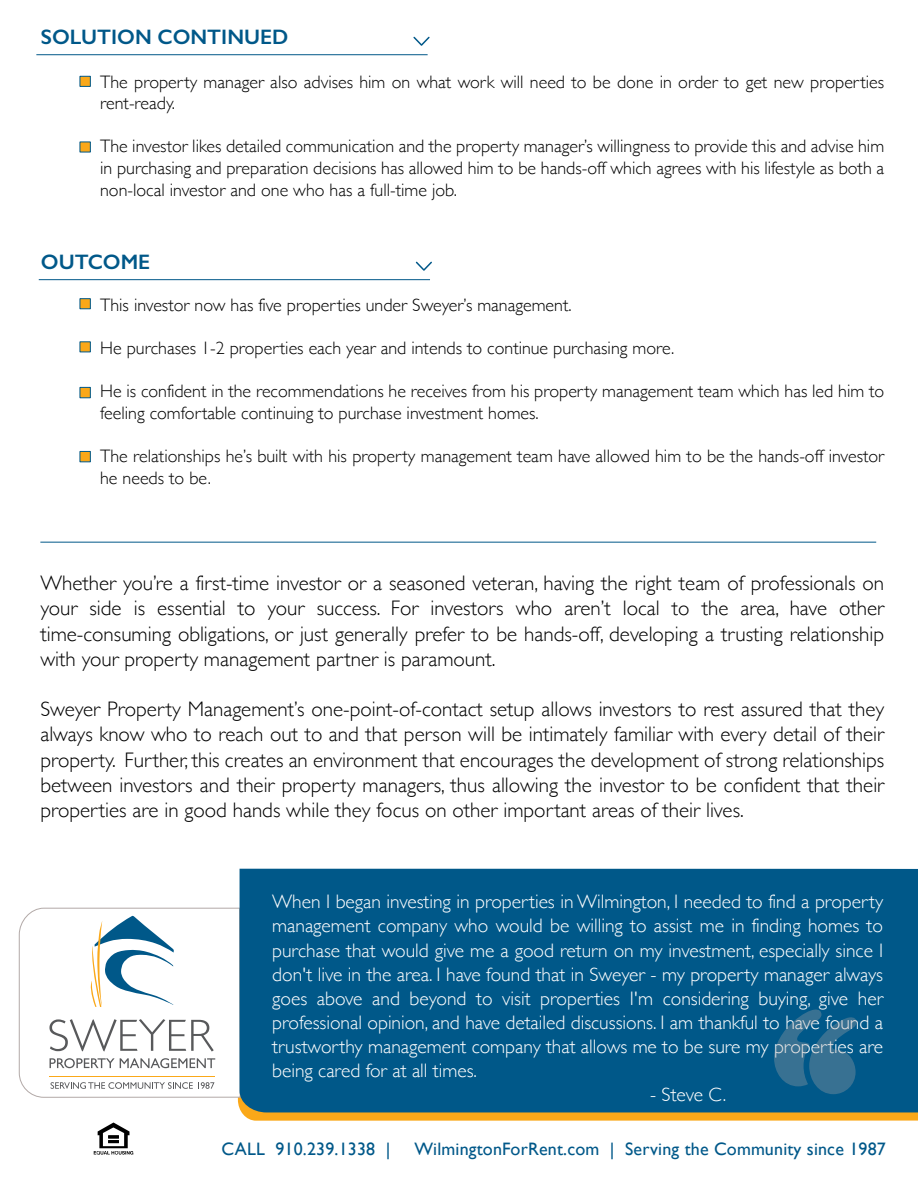
<style>
.page{position:relative;width:918px;height:1188px;background:#fff}
.page>*{position:absolute;margin:0;border:0;box-sizing:border-box;transform-origin:0 0}
.t1{font:300 21px/25.2px "Gill Sans";color:#000;text-align:justify}
.t2{font:600 21px "Gill Sans";color:#005889}
.t3{font:300 19.5px/24px "Gill Sans";color:#fff;text-align:justify}
.t4{font:300 18px/21.6px "Gill Sans";color:#000}
.t5{font:18px "Gill Sans";letter-spacing:.01em;color:#005889}
</style>
<div class="page">
<svg style="left:94px;top:1123px;width:39px;height:32px"></svg>
<svg style="left:238px;top:1098px;width:680px;height:23px;background:#eda82b"></svg>
<svg style="left:19px;top:907px;width:221px;height:191px"></svg>
<div style="left:240px;top:869px;width:678px;height:243px;background:#005889"></div>
<svg style="left:774px;top:1010px;width:83px;height:84px;background:#21668e"></svg>
<hr style="left:39px;top:279px;width:391px;height:1px;background:#005889">
<svg style="left:415px;top:261px;width:17px;height:10px"></svg>
<div style="left:80px;top:76px;width:11px;height:11px;background:#faa819;border:1px solid #005889"></div>
<div style="left:80px;top:142px;width:11px;height:10px;background:#faa819;border:1px solid #005889"></div>
<hr style="left:40px;top:542px;width:836px;height:1px;background:#005889">
<hr style="left:36px;top:54px;width:392px;height:1px;background:#005889">
<svg style="left:413px;top:36px;width:17px;height:10px"></svg>
<div style="left:80px;top:298px;width:11px;height:11px;background:#faa819;border:1px solid #005889"></div>
<div style="left:80px;top:341px;width:11px;height:11px;background:#faa819;border:1px solid #005889"></div>
<div style="left:80px;top:387px;width:11px;height:11px;background:#faa819;border:1px solid #005889"></div>
<div style="left:80px;top:451px;width:11px;height:11px;background:#faa819;border:1px solid #005889"></div>
<p class="t2" style="left:41px;top:24px;width:249px">SOLUTION CONTINUED</p>
<p class="t4" style="left:100px;top:70px;width:786px">The property manager also advises him on what work will need to be done in order to get new properties rent-ready.</p>
<p class="t4" style="left:100px;top:135px;width:786px;text-align:justify">The investor likes detailed communication and the property manager’s willingness to provide this and advise him in purchasing and preparation decisions has allowed him to be hands-off which agrees with his lifestyle as both a non-local investor and one who has a full-time job.</p>
<p class="t2" style="left:41px;top:249px;width:111px">OUTCOME</p>
<p class="t4" style="left:100px;top:293px;width:473px">This investor now has five properties under Sweyer’s management.</p>
<p class="t4" style="left:100px;top:336px;width:576px">He purchases 1-2 properties each year and intends to continue purchasing more.</p>
<p class="t4" style="left:100px;top:380px;width:786px">He is confident in the recommendations he receives from his property management team which has led him to feeling comfortable continuing to purchase investment homes.</p>
<p class="t4" style="left:100px;top:444px;width:786px">The relationships he’s built with his property management team have allowed him to be the hands-off investor he needs to be.</p>
<p class="t1" style="left:40px;top:570px;width:845px">Whether you’re a first-time investor or a seasoned veteran, having the right team of professionals on your side is essential to your success. For investors who aren’t local to the area, have other time-consuming obligations, or just generally prefer to be hands-off, developing a trusting relationship with your property management partner is paramount.</p>
<p class="t1" style="left:40px;top:696px;width:845px">Sweyer Property Management’s one-point-of-contact setup allows investors to rest assured that they always know who to reach out to and that person will be intimately familiar with every detail of their property. Further, this creates an environment that encourages the development of strong relationships between investors and their property managers, thus allowing the investor to be confident that their properties are in good hands while they focus on other important areas of their lives.</p>
<p class="t3" style="left:272px;top:889px;width:612px">When I began investing in properties in Wilmington, I needed to find a property management company who would be willing to assist me in finding homes to purchase that would give me a good return on my investment, especially since I don't live in the area. I have found that in Sweyer - my property manager always goes above and beyond to visit properties I'm considering buying, give her professional opinion, and have detailed discussions. I am thankful to have found a trustworthy management company that allows me to be sure my properties are being cared for at all times.</p>
<p class="t3" style="left:650px;top:1081px;width:78px">- Steve C.</p>
<p class="t5" style="left:222px;top:1138px;width:171px">CALL 910.239.1338 |</p>
<p class="t5" style="left:414px;top:1138px;width:473px">WilmingtonForRent.com | Serving the Community since 1987</p>
</div>
